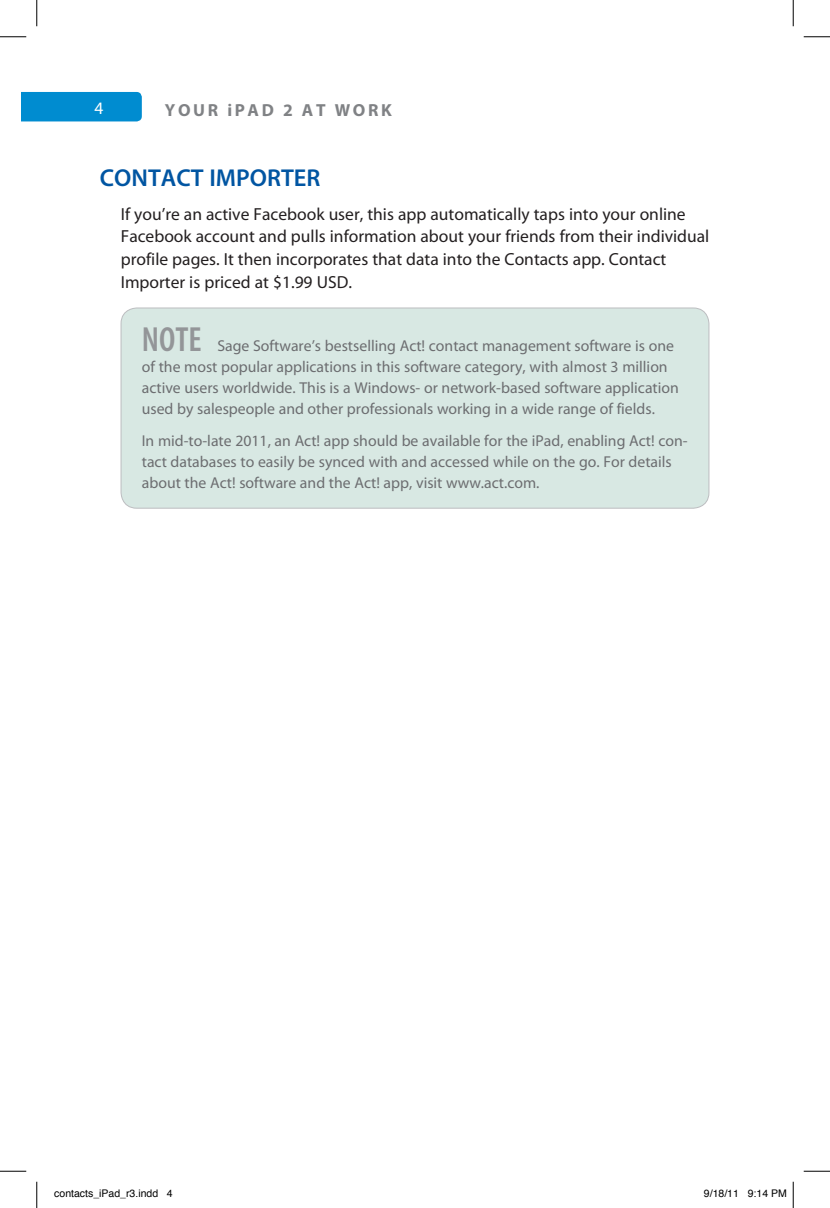
<style>
.page{position:relative;width:830px;height:1208px;background:#fff}
.page>*{position:absolute;margin:0;border:0;box-sizing:border-box;transform-origin:0 0}
.NOX{font:600 condensed 35px "Myriad Pro";color:#939598}
.HD{font:600 24.5px "Myriad Pro";color:#0155a2}
.FT{font:17.5px/22.8px "Myriad Pro";color:#231f20}
.t1{font:700 17.5px "Myriad Pro";letter-spacing:.15em;color:#808285}
.t2{font:17.5px "Myriad Pro";color:#fff}
.NOX-2{font:15.75px/21px "Myriad Pro";color:#6c6d70}
.t3{font:10.5px "Helvetica";color:#000}
</style>
<div class="page">
<div style="left:21px;top:92px;width:121px;height:29px;background:#008cd0"></div>
<div style="left:121px;top:308px;width:588px;height:200px;background:#d8e8e3;border-radius:16px"></div>
<div style="left:121px;top:308px;width:588px;height:200px;border:1px solid #bcbdc0;border-radius:16px"></div>
<svg style="left:0;top:36px;width:26px;height:1px"></svg>
<svg style="left:803px;top:36px;width:27px;height:1px"></svg>
<svg style="left:0;top:1170px;width:26px;height:1px"></svg>
<svg style="left:803px;top:1170px;width:27px;height:1px"></svg>
<svg style="left:36px;top:0;width:1px;height:26px"></svg>
<svg style="left:36px;top:1181px;width:1px;height:27px"></svg>
<svg style="left:792px;top:0;width:1px;height:26px"></svg>
<svg style="left:792px;top:1181px;width:1px;height:27px"></svg>
<p class="t2" style="left:94px;top:97px;width:10px">4</p>
<p class="t1" style="left:165px;top:99px;width:228px">YOUR iPAD 2 AT WORK</p>
<p class="HD" style="left:100px;top:163px;width:222px">CONTACT IMPORTER</p>
<p class="FT" style="left:121px;top:202px;width:590px">If you’re an active Facebook user, this app automatically taps into your online Facebook account and pulls information about your friends from their individual profile pages. It then incorporates that data into the Contacts app. Contact Importer is priced at $1.99 USD.</p>
<p class="NOX" style="left:142px;top:320px;width:61px">NOTE</p>
<p class="NOX-2" style="left:142px;top:335px;width:538px;text-indent:76px">Sage Software’s bestselling Act! contact management software is one of the most popular applications in this software category, with almost 3 million active users worldwide. This is a Windows- or network-based software application used by salespeople and other professionals working in a wide range of fields.</p>
<p class="NOX-2" style="left:142px;top:429px;width:547px">In mid-to-late 2011, an Act! app should be available for the iPad, enabling Act! con&shy;tact databases to easily be synced with and accessed while on the go. For details about the Act! software and the Act! app, visit www.act.com.</p>
<p class="t3" style="left:54px;top:1185px;width:120px">contacts_iPad_r3.indd 4</p>
<p class="t3" style="left:704px;top:1185px;width:84px">9/18/11 9:14 PM</p>
</div>
